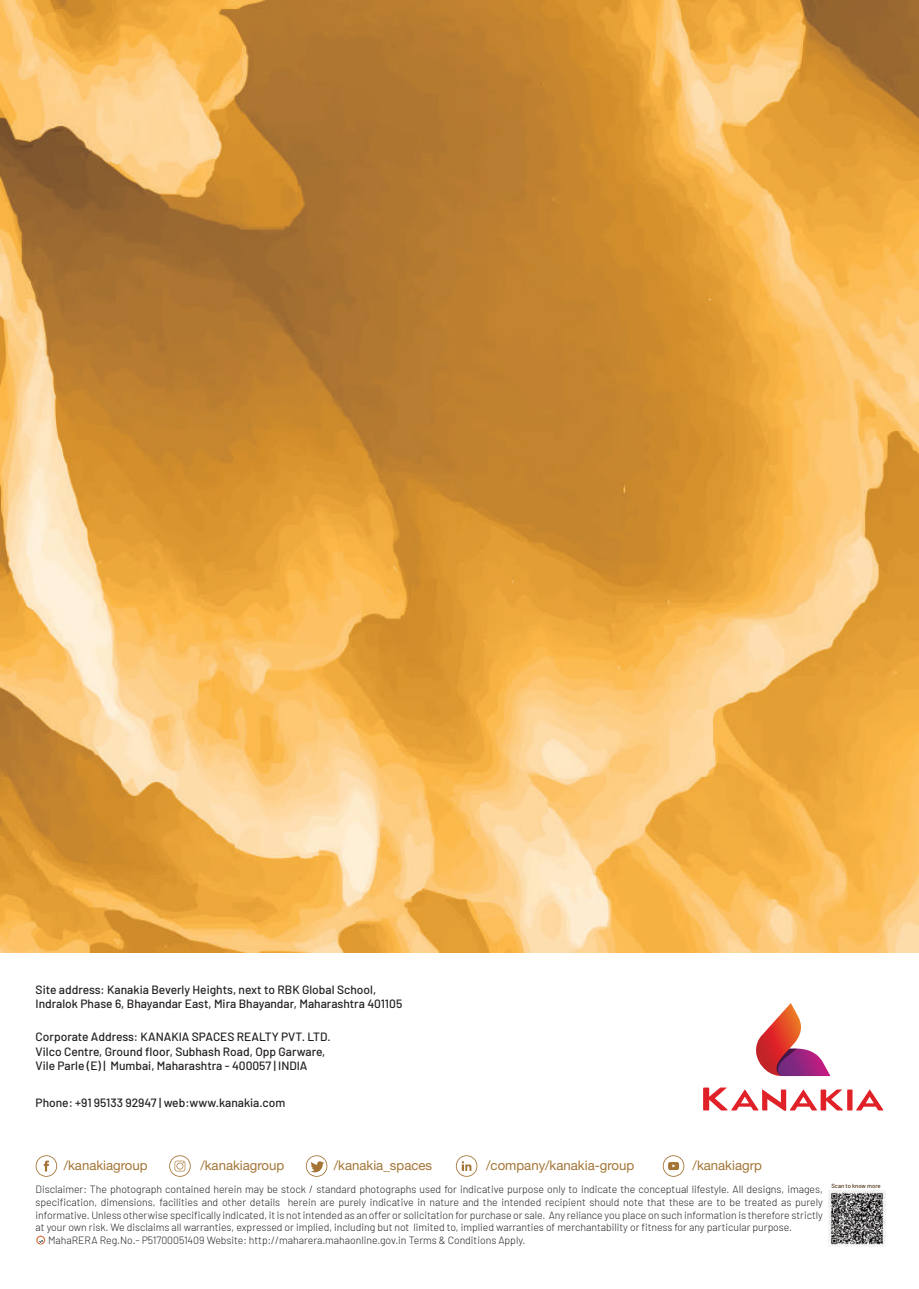
<style>
.page{position:relative;width:919px;height:1289px;background:#fff}
.page>*{position:absolute;margin:0;border:0;box-sizing:border-box;transform-origin:0 0}
.t1{font:13.2px "Helvetica Neue LT 55 Rm";color:#a37435}
.t2{font:500 12px/14.4px "Barlow";color:#231f20}
.t3{font:300 10.5px "Barlow";color:#231f20}
.t4{font:500 6px "Barlow";letter-spacing:-.005em;color:#503316}
</style>
<div class="page">
<svg style="left:36px;top:1155px;width:21px;height:21px"></svg>
<svg style="left:662px;top:1155px;width:22px;height:21px"></svg>
<svg style="left:456px;top:1155px;width:21px;height:21px"></svg>
<svg style="left:306px;top:1155px;width:21px;height:21px"></svg>
<svg style="left:169px;top:1155px;width:22px;height:21px"></svg>
<svg style="left:756px;top:1003px;width:74px;height:73px"></svg>
<div style="left:847px;top:1089px;width:5px;height:21px;background:#e02127"></div>
<svg style="left:856px;top:1089px;width:27px;height:21px"></svg>
<svg style="left:703px;top:1087px;width:140px;height:23px"></svg>
<svg style="left:36px;top:1235px;width:9px;height:9px"></svg>
<img style="left:828px;top:1190px;width:57px;height:56px">
<img style="left:0;top:0;width:918px;height:952px">
<p class="t2" style="left:36px;top:981px;width:368px">Site address: Kanakia Beverly Heights, next to RBK Global School,<br>Indralok Phase 6, Bhayandar East, Mira Bhayandar, Maharashtra 401105</p>
<p class="t2" style="left:36px;top:1028px;width:296px">Corporate Address: KANAKIA SPACES REALTY PVT. LTD.<br>Vilco Centre, Ground floor, Subhash Road, Opp Garware,<br>Vile Parle (E) | Mumbai, Maharashtra - 400057 | INDIA</p>
<p class="t2" style="left:36px;top:1094px;width:251px">Phone: +91 95133 92947 | web:www.kanakia.com</p>
<p class="t1" style="left:64px;top:1157px;width:85px">/kanakiagroup</p>
<p class="t1" style="left:200px;top:1157px;width:85px">/kanakiagroup</p>
<p class="t1" style="left:334px;top:1157px;width:100px">/kanakia_spaces</p>
<p class="t1" style="left:486px;top:1157px;width:149px">/company/kanakia-group</p>
<p class="t1" style="left:692px;top:1157px;width:71px">/kanakiagrp</p>
<p class="t3" style="left:36px;top:1182px;width:788px">Disclaimer: The photograph contained herein may be stock / standard photographs used for indicative purpose only to indicate the conceptual lifestyle. All designs, images,</p>
<p class="t3" style="left:36px;top:1194px;width:788px">specification, dimensions, facilities and other details herein are purely indicative in nature and the intended recipient should note that these are to be treated as purely</p>
<p class="t3" style="left:36px;top:1207px;width:788px">informative. Unless otherwise specifically indicated, it is not intended as an offer or solicitation for purchase or sale. Any reliance you place on such information is therefore strictly</p>
<p class="t3" style="left:36px;top:1219px;width:758px">at your own risk. We disclaims all warranties, expressed or implied, including but not limited to, implied warranties of merchantability or fitness for any particular purpose.</p>
<p class="t3" style="left:48px;top:1232px;width:479px">MahaRERA Reg.No.- P51700051409 Website: http://maharera.mahaonline.gov.in Terms &amp; Conditions Apply.</p>
<p class="t4" style="left:831px;top:1181px;width:51px">Scan to know more</p>
</div>
